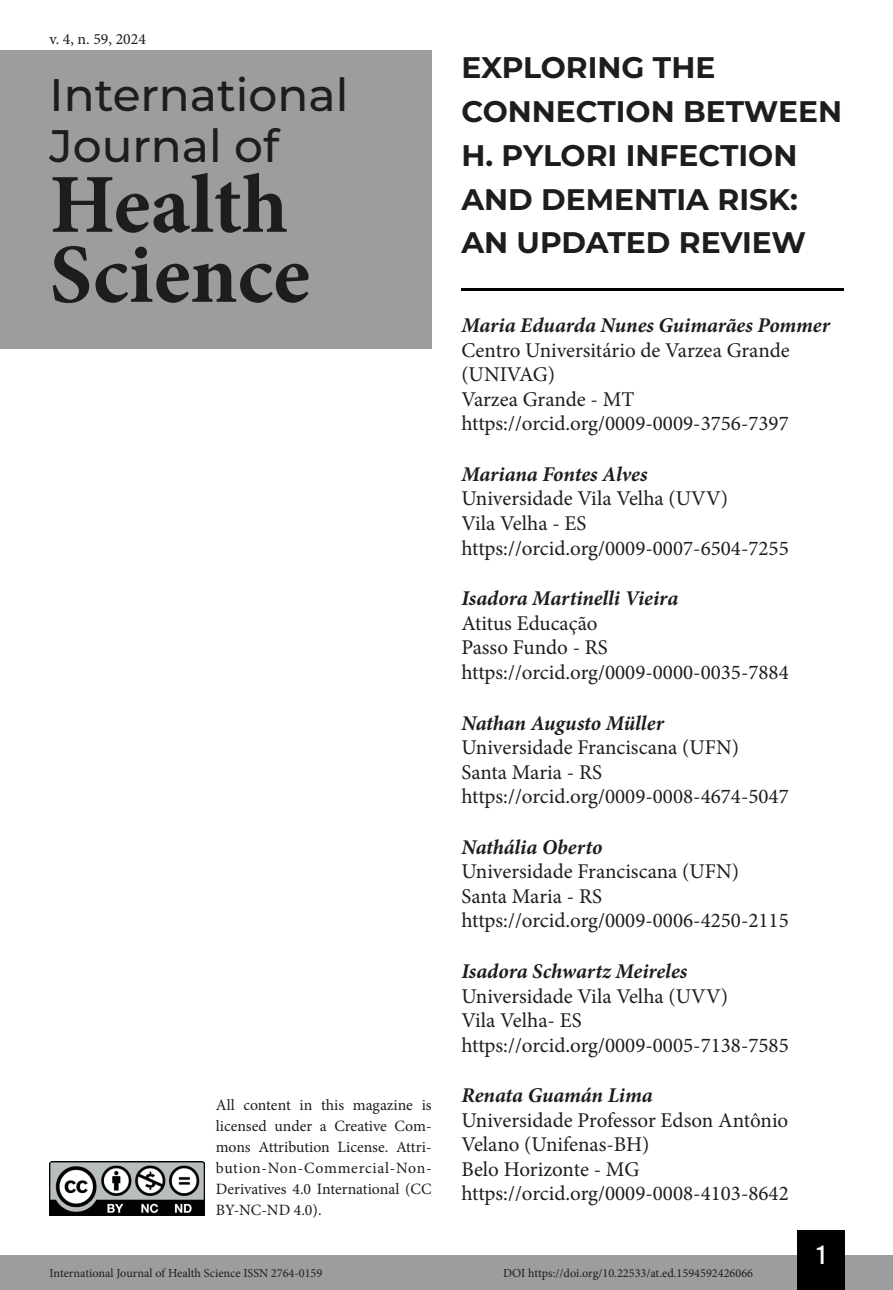
<style>
.page{position:relative;width:893px;height:1290px;background:#fff}
.page>*{position:absolute;margin:0;border:0;box-sizing:border-box;transform-origin:0 0}
.t1{font:700 84px/70px "Minion Pro";color:#1d1d1b}
.t2{font:500 45.5px/50.8px "Montserrat";color:#1d1d1b}
.Título_Artigo{font:700 29.75px/43.8px "Montserrat";color:#1d1d1b}
.t3{font:26.25px "Bebas Kai";color:#fff}
.Infos_autor{font:21px/24.5px "Minion Pro";color:#1d1d1b}
.Autor{font:italic 700 21px "Minion Pro";letter-spacing:-.005em;color:#1d1d1b}
.t4{font:15.75px/21px "Minion Pro";color:#1d1d1b;text-align:justify}
.t5{font:12.25px "Minion Pro";color:#1d1d1b}
</style>
<div class="page">
<div style="left:0;top:1255px;width:893px;height:35px;background:#9d9d9d"></div>
<div style="left:797px;top:1230px;width:48px;height:60px;background:#000"></div>
<img style="left:50px;top:1161px;width:154px;height:54px">
<div style="left:0;top:50px;width:432px;height:298px;background:#9d9d9d"></div>
<hr style="left:461px;top:288px;width:382px;height:2px;background:#000">
<p class="t4" style="left:50px;top:28px;width:98px">v. 4, n. 59, 2024</p>
<h2 class="t2" style="left:50px;top:68px;width:300px">International<br>Journal of</h2>
<h1 class="t1" style="left:50px;top:169px;width:262px">Health<br>Science</h1>
<p class="t4" style="left:216px;top:1095px;width:217px">All content in this magazine is licensed under a Creative Com&shy;mons Attribution License. Attri&shy;bution-Non-Commercial-Non-Derivatives 4.0 International (CC BY-NC-ND 4.0).</p>
<p class="Título_Artigo" style="left:461px;top:44px;width:382px">EXPLORING THE<br>CONNECTION BETWEEN<br>H. PYLORI INFECTION<br>AND DEMENTIA RISK:<br>AN UPDATED REVIEW</p>
<p class="Autor" style="left:461px;top:310px;width:370px">Maria Eduarda Nunes Guimarães Pommer</p>
<p class="Infos_autor" style="left:461px;top:338px;width:330px">Centro Universitário de Varzea Grande (UNIVAG)</p>
<p class="Infos_autor" style="left:461px;top:387px;width:175px">Varzea Grande - MT</p>
<p class="Infos_autor" style="left:461px;top:411px;width:329px">https://orcid.org/0009-0009-3756-7397</p>
<p class="Autor" style="left:461px;top:459px;width:188px">Mariana Fontes Alves</p>
<p class="Infos_autor" style="left:461px;top:487px;width:268px">Universidade Vila Velha (UVV)</p>
<p class="Infos_autor" style="left:461px;top:511px;width:127px">Vila Velha - ES</p>
<p class="Infos_autor" style="left:461px;top:536px;width:329px">https://orcid.org/0009-0007-6504-7255</p>
<p class="Autor" style="left:461px;top:583px;width:218px">Isadora Martinelli Vieira</p>
<p class="Infos_autor" style="left:461px;top:611px;width:138px">Atitus Educação</p>
<p class="Infos_autor" style="left:461px;top:635px;width:148px">Passo Fundo - RS</p>
<p class="Infos_autor" style="left:461px;top:660px;width:329px">https://orcid.org/0009-0000-0035-7884</p>
<p class="Autor" style="left:461px;top:708px;width:204px">Nathan Augusto Müller</p>
<p class="Infos_autor" style="left:461px;top:735px;width:279px">Universidade Franciscana (UFN)</p>
<p class="Infos_autor" style="left:461px;top:760px;width:142px">Santa Maria - RS</p>
<p class="Infos_autor" style="left:461px;top:784px;width:329px">https://orcid.org/0009-0008-4674-5047</p>
<p class="Autor" style="left:461px;top:832px;width:142px">Nathália Oberto</p>
<p class="Infos_autor" style="left:461px;top:859px;width:279px">Universidade Franciscana (UFN)</p>
<p class="Infos_autor" style="left:461px;top:884px;width:142px">Santa Maria - RS</p>
<p class="Infos_autor" style="left:461px;top:908px;width:329px">https://orcid.org/0009-0006-4250-2115</p>
<p class="Autor" style="left:461px;top:956px;width:227px">Isadora Schwartz Meireles</p>
<p class="Infos_autor" style="left:461px;top:984px;width:268px">Universidade Vila Velha (UVV)</p>
<p class="Infos_autor" style="left:461px;top:1008px;width:122px">Vila Velha- ES</p>
<p class="Infos_autor" style="left:461px;top:1033px;width:329px">https://orcid.org/0009-0005-7138-7585</p>
<p class="Autor" style="left:461px;top:1080px;width:193px">Renata Guamán Lima</p>
<p class="Infos_autor" style="left:461px;top:1108px;width:328px">Universidade Professor Edson Antônio<br>Velano (Unifenas-BH)</p>
<p class="Infos_autor" style="left:461px;top:1157px;width:180px">Belo Horizonte - MG</p>
<p class="Infos_autor" style="left:461px;top:1181px;width:329px">https://orcid.org/0009-0008-4103-8642</p>
<p class="t3" style="left:817px;top:1241px;width:10px">1</p>
<p class="t5" style="left:50px;top:1265px;width:274px">International Journal of Health Science ISSN 2764-0159</p>
<p class="t5" style="left:503px;top:1265px;width:252px">DOI https://doi.org/10.22533/at.ed.1594592426066</p>
</div>
